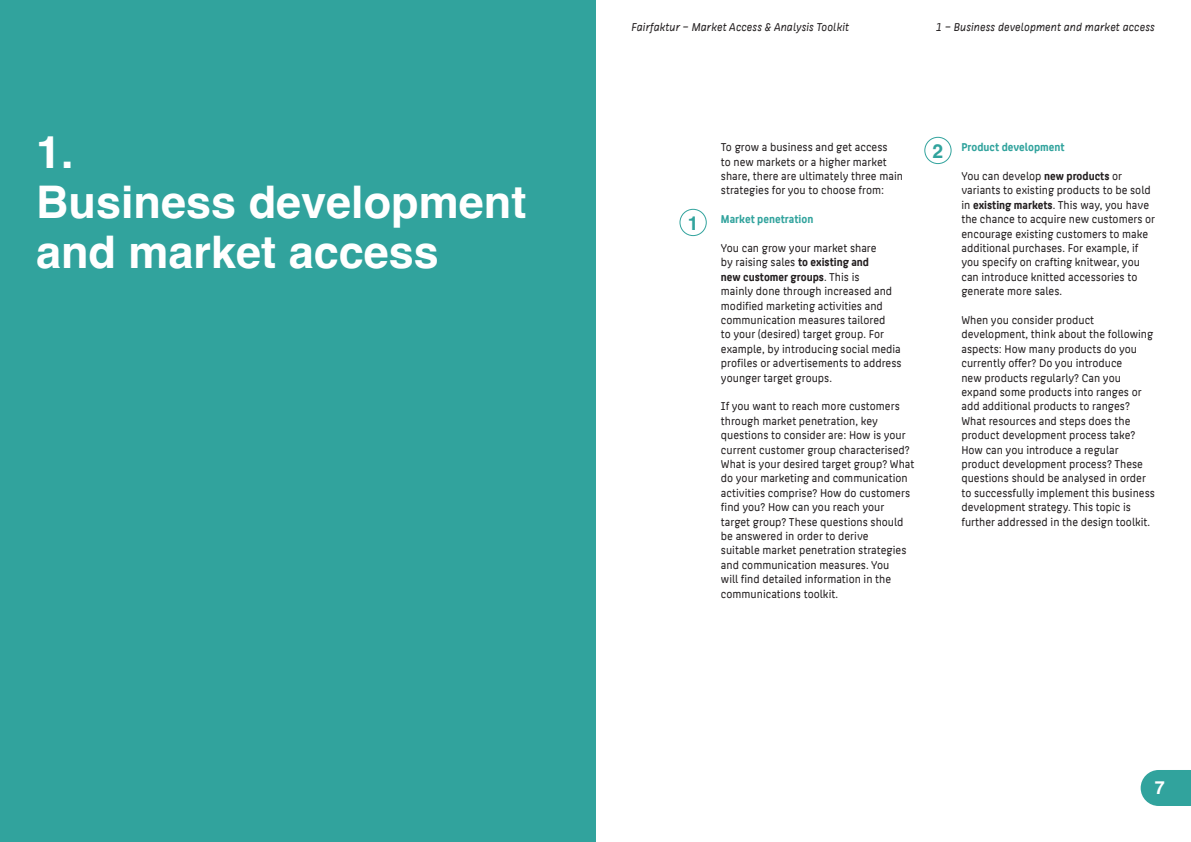
<style>
.page{position:relative;width:1191px;height:842px;background:#fff}
.page>*{position:absolute;margin:0;border:0;box-sizing:border-box;transform-origin:0 0}
.t1{font:700 45px/50px "Helvetica";color:#fff}
.t2{font:700 19.2px "Helvetica";color:#31a39d}
.t3{font:700 18px "Helvetica";color:#fff}
.t4{font:12px/14.4px "HTW Berlin Office";color:#231f20}
.t5{font:italic 12px "HTW Berlin Office";color:#231f20}
.t6{font:700 12px "HTW Berlin Office";color:#31a39d}
.s1{font-weight:700}
</style>
<div class="page">
<div style="left:0;top:0;width:595px;height:842px;background:#31a39d"></div>
<div style="left:679px;top:209px;width:28px;height:27px;border:1px solid #31a39d;border-radius:50%"></div>
<div style="left:924px;top:137px;width:27px;height:27px;border:1px solid #31a39d;border-radius:50%"></div>
<svg style="left:1140px;top:770px;width:51px;height:36px;background:#43aba5"></svg>
<p class="t5" style="left:631px;top:20px;width:219px">Fairfaktur – Market Access &amp; Analysis Toolkit</p>
<p class="t5" style="left:936px;top:20px;width:220px">1 – Business development and market access</p>
<h1 class="t1" style="left:36px;top:132px;width:492px">1.<br>Business development and market access</h1>
<p class="t6" style="left:961px;top:141px;width:105px">Product development</p>
<p class="t4" style="left:721px;top:140px;width:183px">To grow a business and get access<br>to new markets or a higher market share, there are ultimately three main strategies for you to choose from:</p>
<p class="t6" style="left:721px;top:213px;width:94px">Market penetration</p>
<p class="t4" style="left:721px;top:241px;width:182px">You can grow your market share<br>by raising sales <span class="s1">to existing and<br>new customer groups</span>. This is<br>mainly done through increased and modified marketing activities and communication measures tailored<br>to your (desired) target group. For example, by introducing social media profiles or advertisements to address younger target groups.</p>
<p class="t4" style="left:721px;top:399px;width:195px">If you want to reach more customers through market penetration, key questions to consider are: How is your current customer group characterised?<br>What is your desired target group? What do your marketing and communication activities comprise? How do customers find you? How can you reach your target group? These questions should be answered in order to derive<br>suitable market penetration strategies and communication measures. You<br>will find detailed information in the communications toolkit.</p>
<h2 class="t2" style="left:932px;top:139px;width:12px">2</h2>
<p class="t4" style="left:961px;top:169px;width:195px">You can develop <span class="s1">new products</span> or variants to existing products to be sold in <span class="s1">existing markets</span>. This way, you have the chance to acquire new customers or encourage existing customers to make additional purchases. For example, if you specify on crafting knitwear, you can introduce knitted accessories to generate more sales.</p>
<p class="t4" style="left:961px;top:313px;width:195px">When you consider product development, think about the following aspects: How many products do you currently offer? Do you introduce<br>new products regularly? Can you expand some products into ranges or add additional products to ranges?<br>What resources and steps does the product development process take?<br>How can you introduce a regular product development process? These questions should be analysed in order to successfully implement this business development strategy. This topic is further addressed in the design toolkit.</p>
<h2 class="t2" style="left:688px;top:211px;width:12px">1</h2>
<h3 class="t3" style="left:1155px;top:777px;width:12px">7</h3>
</div>
